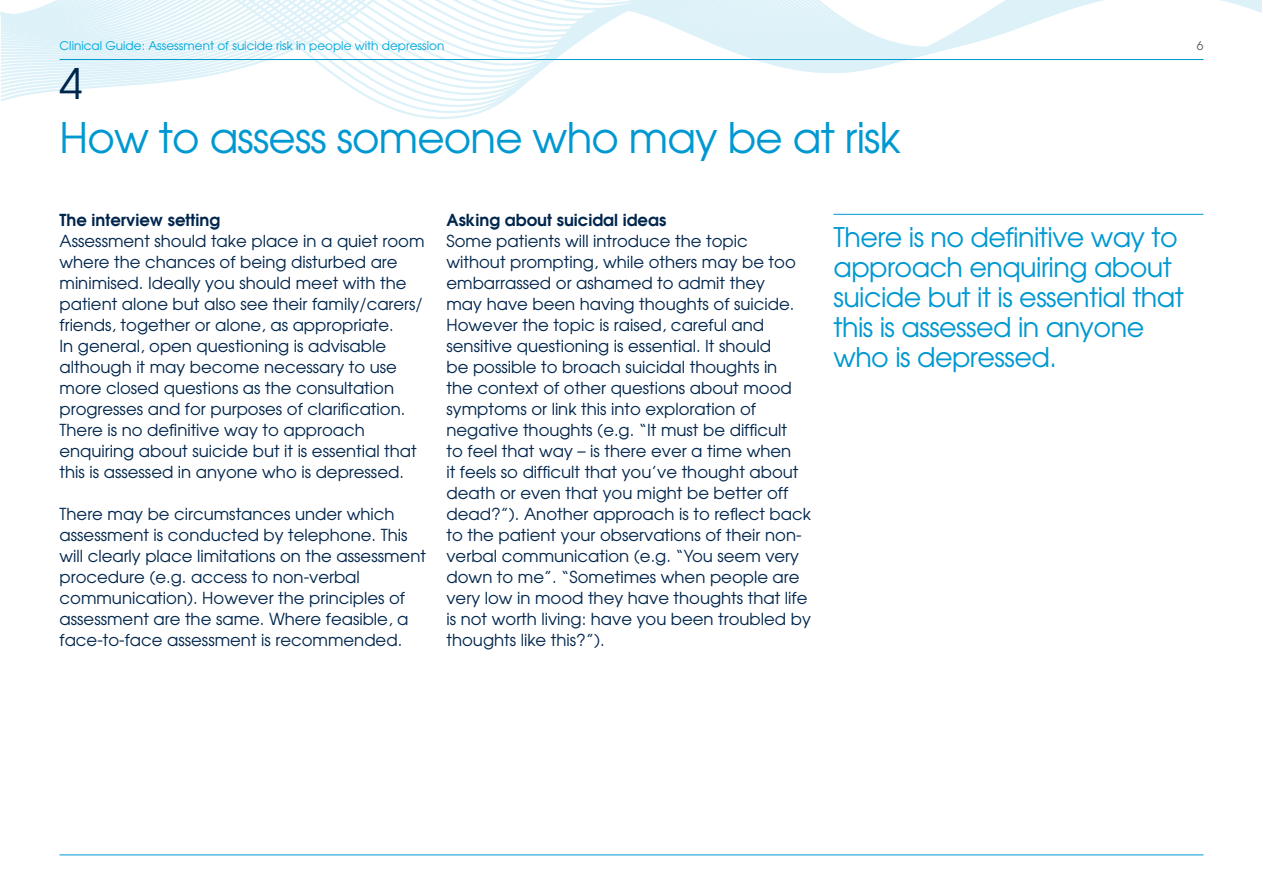
<style>
.page{position:relative;width:1263px;height:893px;background:#fff}
.page>*{position:absolute;margin:0;border:0;box-sizing:border-box;transform-origin:0 0}
.t1{font:42px "Avant Garde";letter-spacing:-.02em;color:#0098d1}
.t2{font:42px "Avant Garde";color:#00264d}
.t3{font:27px/30px "Avant Garde";letter-spacing:-.02em;color:#0098d1}
.t4{font:16.5px/21px "Avant Garde";color:#00264d}
.t5{font:600 16.5px "Avant Garde";color:#00264d}
.t6{font:12px "Avant Garde";color:#00a7da}
.t7{font:12px "Avant Garde";color:#57585a}
</style>
<div class="page">
<svg style="left:1px;top:0;width:1261px;height:119px"></svg>
<hr style="left:60px;top:59px;width:1143px;height:1px;background:#0098d1">
<hr style="left:60px;top:855px;width:1143px;height:1px;background:#0098d1">
<hr style="left:833px;top:214px;width:370px;height:1px;background:#0098d1">
<p class="t6" style="left:60px;top:38px;width:386px">Clinical Guide: Assessment of suicide risk in people with depression</p>
<p class="t7" style="left:1197px;top:38px;width:8px">6</p>
<h1 class="t2" style="left:60px;top:57px;width:25px">4</h1>
<h1 class="t1" style="left:60px;top:112px;width:843px">How to assess someone who may be at risk</h1>
<p class="t5" style="left:60px;top:209px;width:162px">The interview setting</p>
<p class="t4" style="left:60px;top:230px;width:366px">Assessment should take place in a quiet room where the chances of being disturbed are minimised. Ideally you should meet with the patient alone but also see their family/carers/ friends, together or alone, as appropriate.<br>In general, open questioning is advisable although it may become necessary to use more closed questions as the consultation progresses and for purposes of clarification.<br>There is no definitive way to approach enquiring about suicide but it is essential that this is assessed in anyone who is depressed.</p>
<p class="t4" style="left:60px;top:503px;width:368px">There may be circumstances under which assessment is conducted by telephone. This will clearly place limitations on the assessment procedure (e.g. access to non-verbal communication). However the principles of assessment are the same. Where feasible, a face-to-face assessment is recommended.</p>
<p class="t5" style="left:446px;top:209px;width:221px">Asking about suicidal ideas</p>
<p class="t4" style="left:446px;top:230px;width:366px">Some patients will introduce the topic<br>without prompting, while others may be too embarrassed or ashamed to admit they<br>may have been having thoughts of suicide.<br>However the topic is raised, careful and sensitive questioning is essential. It should<br>be possible to broach suicidal thoughts in<br>the context of other questions about mood symptoms or link this into exploration of negative thoughts (e.g. “It must be difficult<br>to feel that way – is there ever a time when<br>it feels so difficult that you’ve thought about death or even that you might be better off dead?”). Another approach is to reflect back to the patient your observations of their non&shy;verbal communication (e.g. “You seem very down to me”. “Sometimes when people are very low in mood they have thoughts that life is not worth living: have you been troubled by thoughts like this?”).</p>
<h2 class="t3" style="left:833px;top:221px;width:352px">There is no definitive way to approach enquiring about suicide but it is essential that this is assessed in anyone who is depressed.</h2>
</div>
